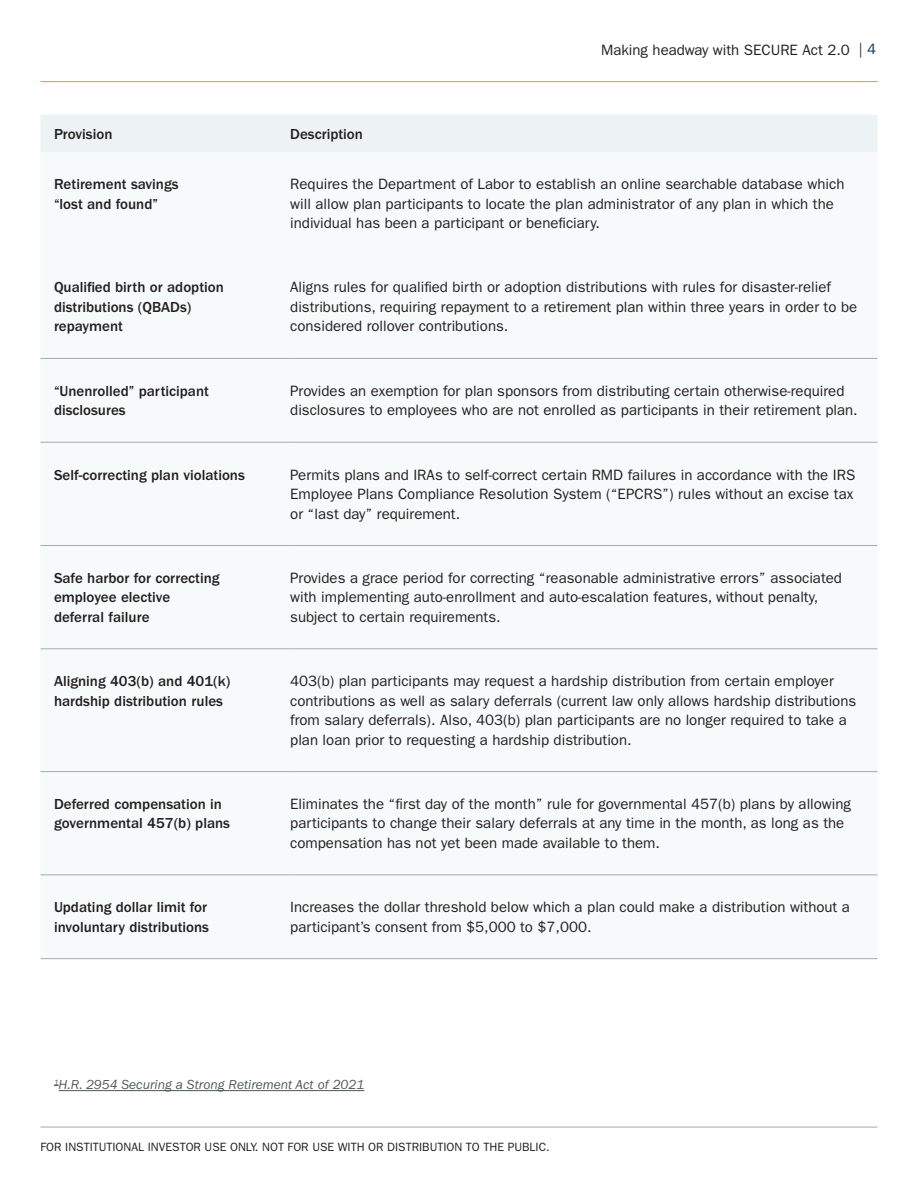
<style>
.page{position:relative;width:918px;height:1188px;background:#fff}
.page>*{position:absolute;margin:0;border:0;box-sizing:border-box;transform-origin:0 0}
.t1{font:15px/19.5px "ITC Franklin Gothic Std";color:#231f20}
.t2{font:500 15px/19.5px "ITC Franklin Gothic Std";color:#231f20}
.Subheading{font:15px "ITC Franklin Gothic Std";color:#153863}
.Subheading-2{font:italic 13.5px "ITC Franklin Gothic Std";color:#4d5858}
.t3{font:12px "ITC Franklin Gothic Std";color:#231f20}
</style>
<div class="page">
<hr style="left:40px;top:81px;width:838px;height:1px;background:#f8a11c">
<hr style="left:40px;top:1127px;width:838px;height:1px;background:#a2acab">
<div style="left:41px;top:115px;width:836px;height:37px;background:#edf3f5"></div>
<svg style="left:40px;top:357px;width:838px;height:518px"></svg>
<hr style="left:40px;top:875px;width:250px;height:1px;background:#a2acab">
<hr style="left:290px;top:875px;width:588px;height:1px;background:#a2acab">
<hr style="left:290px;top:649px;width:588px;height:1px;background:#a2acab">
<hr style="left:290px;top:358px;width:588px;height:1px;background:#a2acab">
<hr style="left:40px;top:358px;width:250px;height:1px;background:#a2acab">
<hr style="left:40px;top:649px;width:250px;height:1px;background:#a2acab">
<hr style="left:40px;top:545px;width:250px;height:1px;background:#a2acab">
<hr style="left:290px;top:545px;width:588px;height:1px;background:#a2acab">
<hr style="left:40px;top:442px;width:250px;height:1px;background:#a2acab">
<hr style="left:290px;top:442px;width:588px;height:1px;background:#a2acab">
<hr style="left:40px;top:771px;width:250px;height:1px;background:#a2acab">
<hr style="left:290px;top:771px;width:588px;height:1px;background:#a2acab">
<hr style="left:40px;top:958px;width:250px;height:1px;background:#a2acab">
<hr style="left:290px;top:958px;width:588px;height:1px;background:#a2acab">
<hr style="left:59px;top:1090px;width:305px;height:1px;background:#4d5858">
<p class="t1" style="left:601px;top:40px;width:250px">Making headway with SECURE Act 2.0</p>
<p class="Subheading" style="left:859px;top:41px;width:19px">| 4</p>
<p class="t2" style="left:54px;top:124px;width:60px">Provision</p>
<p class="t2" style="left:290px;top:124px;width:74px">Description</p>
<p class="t2" style="left:54px;top:175px;width:126px">Retirement savings “lost and found”</p>
<p class="t1" style="left:290px;top:174px;width:556px">Requires the Department of Labor to establish an online searchable database which will allow plan participants to locate the plan administrator of any plan in which the individual has been a participant or beneficiary.</p>
<p class="t2" style="left:54px;top:278px;width:171px">Qualified birth or adoption distributions (QBADs) repayment</p>
<p class="t1" style="left:290px;top:278px;width:568px">Aligns rules for qualified birth or adoption distributions with rules for disaster-relief distributions, requiring repayment to a retirement plan within three years in order to be considered rollover contributions.</p>
<p class="t2" style="left:54px;top:381px;width:156px">“Unenrolled” participant disclosures</p>
<p class="t1" style="left:290px;top:381px;width:569px">Provides an exemption for plan sponsors from distributing certain otherwise-required disclosures to employees who are not enrolled as participants in their retirement plan.</p>
<p class="t2" style="left:54px;top:465px;width:192px">Self-correcting plan violations</p>
<p class="t1" style="left:290px;top:465px;width:567px">Permits plans and IRAs to self-correct certain RMD failures in accordance with the IRS<br>Employee Plans Compliance Resolution System (“EPCRS”) rules without an excise tax or “last day” requirement.</p>
<p class="t2" style="left:54px;top:568px;width:167px">Safe harbor for correcting employee elective deferral failure</p>
<p class="t1" style="left:290px;top:568px;width:553px">Provides a grace period for correcting “reasonable administrative errors” associated with implementing auto-enrollment and auto-escalation features, without penalty, subject to certain requirements.</p>
<p class="t2" style="left:54px;top:672px;width:178px">Aligning 403(b) and 401(k) hardship distribution rules</p>
<p class="t1" style="left:290px;top:671px;width:568px">403(b) plan participants may request a hardship distribution from certain employer contributions as well as salary deferrals (current law only allows hardship distributions from salary deferrals). Also, 403(b) plan participants are no longer required to take a plan loan prior to requesting a hardship distribution.</p>
<p class="t2" style="left:54px;top:794px;width:178px">Deferred compensation in governmental 457(b) plans</p>
<p class="t1" style="left:290px;top:794px;width:562px">Eliminates the “first day of the month” rule for governmental 457(b) plans by allowing participants to change their salary deferrals at any time in the month, as long as the compensation has not yet been made available to them.</p>
<p class="t2" style="left:54px;top:898px;width:157px">Updating dollar limit for involuntary distributions</p>
<p class="t1" style="left:290px;top:897px;width:561px">Increases the dollar threshold below which a plan could make a distribution without a participant’s consent from $5,000 to $7,000.</p>
<p class="Subheading-2" style="left:54px;top:1077px;width:312px"><sup>1</sup>H.R. 2954 Securing a Strong Retirement Act of 2021</p>
<p class="t3" style="left:40px;top:1140px;width:511px">FOR INSTITUTIONAL INVESTOR USE ONLY. NOT FOR USE WITH OR DISTRIBUTION TO THE PUBLIC.</p>
</div>
